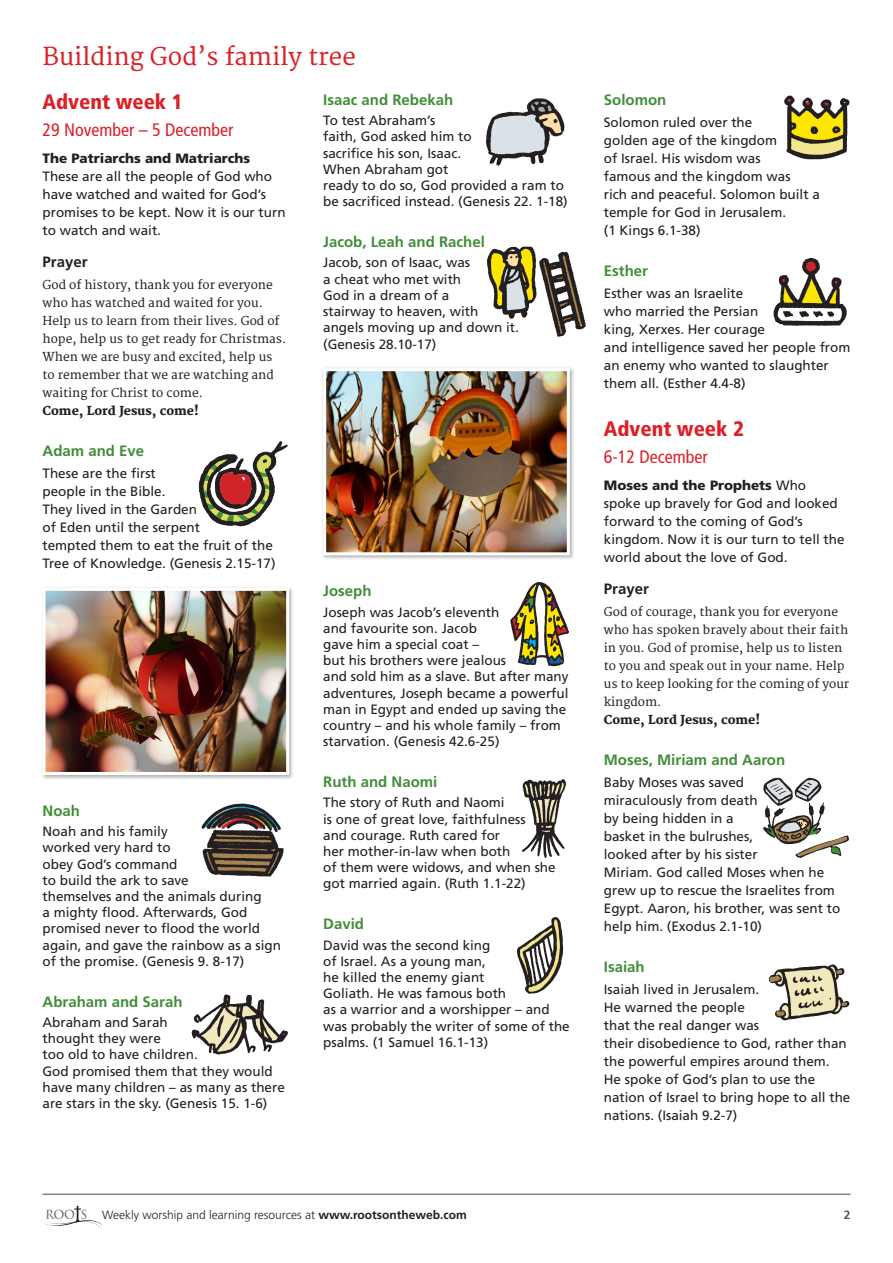
<style>
.page{position:relative;width:893px;height:1263px;background:#fff}
.page>*{position:absolute;margin:0;border:0;box-sizing:border-box;transform-origin:0 0}
.t1{font:24px "Merriweather";color:#da2128}
.t2{font:900 condensed 21px "Frutiger";color:#da2128}
.t3{font:condensed 18px "Frutiger";color:#da2128}
.t4{font:700 15px "Frutiger";color:#418d39}
.t5{font:700 15px "Frutiger";color:#231f20}
.t6{font:13.5px/16.2px "Frutiger";color:#231f20}
.t7{font:900 13.5px "Frutiger";color:#231f20}
.t8{font:12px/18px "Merriweather";color:#231f20}
.t9{font:300 12px "Frutiger";color:#231f20}
.t10{font:800 12px "Merriweather";color:#231f20}
.t11{font:700 12px "Frutiger";color:#57585a}
.s1{font-weight:900}
.s2{font-weight:700}
</style>
<div class="page">
<hr style="left:43px;top:1193px;width:807px;height:2px;background:#808285">
<div style="left:41px;top:586px;width:253px;height:194px;background:#231f20;opacity:.35"></div>
<img style="left:47px;top:592px;width:238px;height:179px">
<div style="left:43px;top:588px;width:246px;height:187px;border:3px solid #fff"></div>
<div style="left:321px;top:366px;width:254px;height:194px;background:#231f20;opacity:.35"></div>
<img style="left:327px;top:372px;width:239px;height:179px">
<div style="left:323px;top:368px;width:247px;height:187px;border:3px solid #fff"></div>
<img style="left:198px;top:441px;width:90px;height:86px">
<img style="left:201px;top:803px;width:83px;height:74px">
<img style="left:191px;top:994px;width:97px;height:61px">
<img style="left:486px;top:98px;width:79px;height:68px">
<img style="left:539px;top:251px;width:47px;height:86px">
<img style="left:487px;top:247px;width:50px;height:72px">
<img style="left:510px;top:581px;width:59px;height:86px">
<img style="left:522px;top:779px;width:45px;height:79px">
<img style="left:784px;top:95px;width:66px;height:65px">
<img style="left:773px;top:257px;width:74px;height:69px">
<img style="left:517px;top:917px;width:47px;height:77px">
<img style="left:796px;top:835px;width:53px;height:23px">
<svg style="left:795px;top:835px;width:52px;height:21px"></svg>
<img style="left:763px;top:777px;width:67px;height:68px">
<img style="left:768px;top:964px;width:82px;height:57px">
<svg style="left:769px;top:966px;width:78px;height:53px"></svg>
<svg style="left:44px;top:1206px;width:58px;height:22px"></svg>
<h1 class="t1" style="left:43px;top:43px;width:315px">Building God’s family tree</h1>
<h2 class="t2" style="left:43px;top:89px;width:142px">Advent week 1</h2>
<h3 class="t3" style="left:43px;top:119px;width:192px">29 November – 5 December</h3>
<p class="t7" style="left:43px;top:150px;width:209px">The Patriarchs and Matriarchs</p>
<p class="t6" style="left:43px;top:167px;width:245px;line-height:18px">These are all the people of God who have watched and waited for God’s promises to be kept. Now it is our turn to watch and wait.</p>
<p class="t5" style="left:43px;top:253px;width:47px">Prayer</p>
<p class="t8" style="left:43px;top:276px;width:245px">God of history, thank you for everyone who has watched and waited for you.<br>Help us to learn from their lives. God of hope, help us to get ready for Christmas.<br>When we are busy and excited, help us to remember that we are watching and waiting for Christ to come.</p>
<p class="t10" style="left:43px;top:404px;width:158px">Come, Lord Jesus, come!</p>
<p class="t4" style="left:43px;top:442px;width:103px">Adam and Eve</p>
<p class="t6" style="left:43px;top:464px;width:235px;line-height:18px">These are the first<br>people in the Bible.<br>They lived in the Garden<br>of Eden until the serpent<br>tempted them to eat the fruit of the<br>Tree of Knowledge. (Genesis 2.15-17)</p>
<p class="t4" style="left:43px;top:802px;width:39px">Noah</p>
<p class="t6" style="left:43px;top:823px;width:240px">Noah and his family<br>worked very hard to<br>obey God’s command<br>to build the ark to save<br>themselves and the animals during<br>a mighty flood. Afterwards, God promised never to flood the world again, and gave the rainbow as a sign of the promise. (Genesis 9. 8-17)</p>
<p class="t4" style="left:43px;top:992px;width:142px">Abraham and Sarah</p>
<p class="t6" style="left:43px;top:1014px;width:244px">Abraham and Sarah<br>thought they were<br>too old to have children.<br>God promised them that they would have many children – as many as there are stars in the sky. (Genesis 15. 1-6)</p>
<p class="t4" style="left:323px;top:91px;width:132px">Isaac and Rebekah</p>
<p class="t6" style="left:323px;top:113px;width:246px">To test Abraham’s<br>faith, God asked him to<br>sacrifice his son, Isaac.<br>When Abraham got<br>ready to do so, God provided a ram to be sacrificed instead. (Genesis 22. 1-18)</p>
<p class="t4" style="left:323px;top:233px;width:163px">Jacob, Leah and Rachel</p>
<p class="t6" style="left:323px;top:255px;width:197px">Jacob, son of Isaac, was<br>a cheat who met with<br>God in a dream of a<br>stairway to heaven, with angels moving up and down it. (Genesis 28.10-17)</p>
<p class="t4" style="left:323px;top:582px;width:50px">Joseph</p>
<p class="t6" style="left:323px;top:604px;width:247px">Joseph was Jacob’s eleventh<br>and favourite son. Jacob<br>gave him a special coat –<br>but his brothers were jealous<br>and sold him as a slave. But after many adventures, Joseph became a powerful man in Egypt and ended up saving the country – and his whole family – from starvation. (Genesis 42.6-25)</p>
<p class="t4" style="left:323px;top:773px;width:116px">Ruth and Naomi</p>
<p class="t6" style="left:323px;top:795px;width:234px">The story of Ruth and Naomi<br>is one of great love, faithfulness<br>and courage. Ruth cared for<br>her mother-in-law when both<br>of them were widows, and when she got married again. (Ruth 1.1-22)</p>
<p class="t4" style="left:323px;top:915px;width:42px">David</p>
<p class="t6" style="left:323px;top:937px;width:248px">David was the second king<br>of Israel. As a young man,<br>he killed the enemy giant<br>Goliath. He was famous both<br>as a warrior and a worshipper – and was probably the writer of some of the psalms. (1 Samuel 16.1-13)</p>
<p class="t4" style="left:604px;top:91px;width:64px">Solomon</p>
<p class="t6" style="left:604px;top:113px;width:218px;line-height:18px">Solomon ruled over the<br>golden age of the kingdom<br>of Israel. His wisdom was<br>famous and the kingdom was<br>rich and peaceful. Solomon built a temple for God in Jerusalem.<br>(1 Kings 6.1-38)</p>
<p class="t4" style="left:604px;top:262px;width:46px">Esther</p>
<p class="t6" style="left:604px;top:284px;width:248px;line-height:18px">Esther was an Israelite<br>who married the Persian<br>king, Xerxes. Her courage<br>and intelligence saved her people from an enemy who wanted to slaughter them all. (Esther 4.4-8)</p>
<h2 class="t2" style="left:604px;top:416px;width:142px">Advent week 2</h2>
<h3 class="t3" style="left:604px;top:446px;width:105px">6-12 December</h3>
<p class="t6" style="left:604px;top:476px;width:242px;line-height:18px"><span class="s1">Moses and the Prophets</span> Who spoke up bravely for God and looked forward to the coming of God’s kingdom. Now it is our turn to tell the world about the love of God.</p>
<p class="t5" style="left:604px;top:580px;width:47px">Prayer</p>
<p class="t8" style="left:604px;top:603px;width:247px">God of courage, thank you for everyone who has spoken bravely about their faith in you. God of promise, help us to listen to you and speak out in your name. Help us to keep looking for the coming of your kingdom.</p>
<p class="t10" style="left:604px;top:713px;width:158px">Come, Lord Jesus, come!</p>
<p class="t4" style="left:604px;top:751px;width:183px">Moses, Miriam and Aaron</p>
<p class="t6" style="left:604px;top:773px;width:238px;line-height:18px">Baby Moses was saved<br>miraculously from death<br>by being hidden in a<br>basket in the bulrushes,<br>looked after by his sister<br>Miriam. God called Moses when he grew up to rescue the Israelites from<br>Egypt. Aaron, his brother, was sent to help him. (Exodus 2.1-10)</p>
<p class="t4" style="left:604px;top:958px;width:42px">Isaiah</p>
<p class="t6" style="left:604px;top:980px;width:248px;line-height:18px">Isaiah lived in Jerusalem.<br>He warned the people<br>that the real danger was<br>their disobedience to God, rather than the powerful empires around them.<br>He spoke of God’s plan to use the nation of Israel to bring hope to all the nations. (Isaiah 9.2-7)</p>
<p class="t9" style="left:102px;top:1208px;width:366px">Weekly worship and learning resources at <span class="s2">www.rootsontheweb.com</span></p>
<p class="t11" style="left:844px;top:1207px;width:8px">2</p>
</div>
